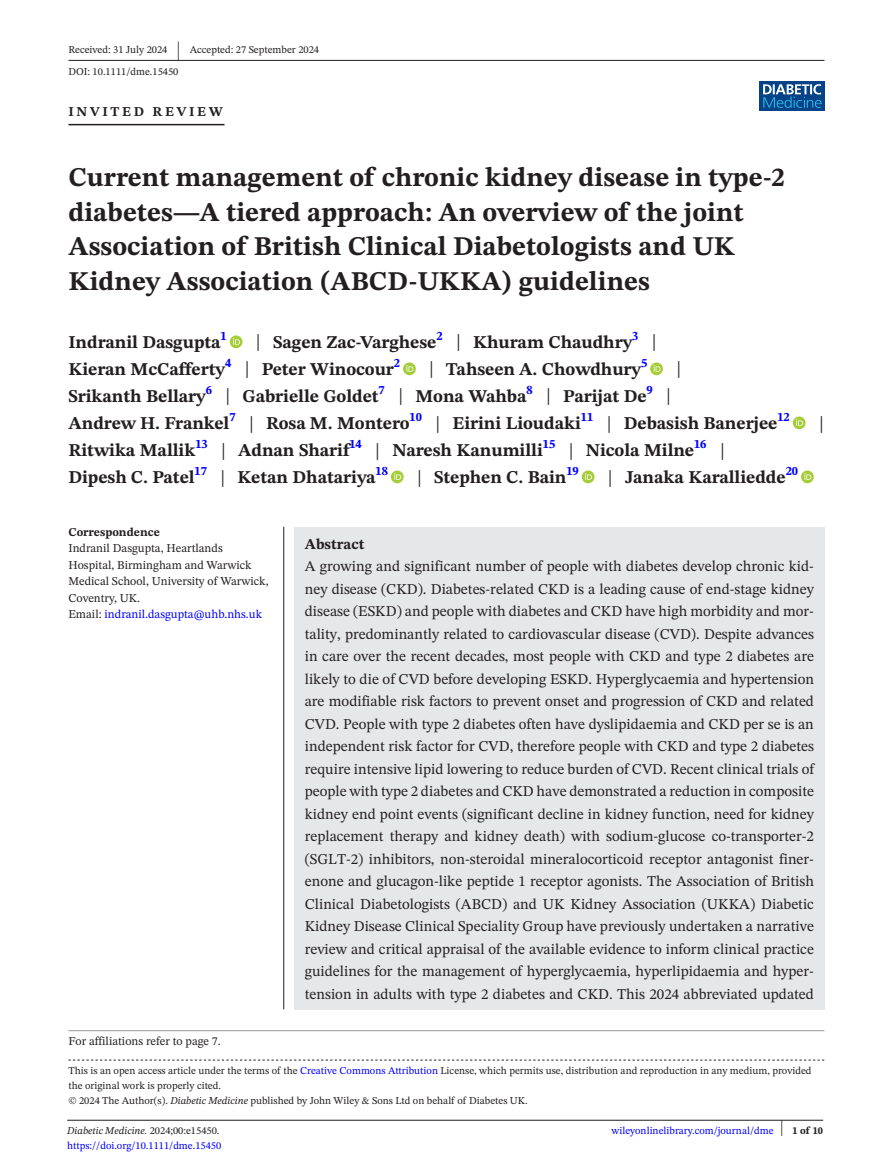
<style>
.page{position:relative;width:893px;height:1174px;background:#fff}
.page>*{position:absolute;margin:0;border:0;box-sizing:border-box;transform-origin:0 0}
.t1{font:700 27px/34.5px "STIX Two Text";color:#231f20}
.t2{font:25.65px "STIX Two Text";color:#231f20;scale:.49 1}
.t3{font:700 18px/27px "STIX Two Text";letter-spacing:-.005em;color:#231f20}
.t4{font:15px/22.5px "STIX Two Text";color:#231f20;text-align:justify}
.t5{font:700 15px "STIX Two Text";color:#231f20}
.t6{font:700 13.5px "STIX Two Text";letter-spacing:.2em;color:#231f20}
.t7{font:700 12.6px "STIX Two Text";color:#00f}
.t8{font:12px/16.5px "STIX Two Text";color:#231f20}
.t9{font:700 12px "STIX Two Text";color:#231f20}
.t10{font:10.5px/15px "STIX Two Text";color:#231f20}
.t11{font:10.5px "STIX Two Text";color:#00f}
.t12{font:italic 10.5px "STIX Two Text";color:#231f20}
.t13{font:700 10.5px "STIX Two Text";color:#231f20}
.s1{font-weight:400;font-size:23.4px}
.s2{font-weight:400;font-size:23.4px;color:#231f20}
.s3{color:#00f}
.s4{font-style:italic}
.s5{font-style:normal}
.s6{font-weight:400;font-size:22.2px}
</style>
<div class="page">
<hr style="left:67px;top:1119px;width:756px;height:1px;background:#231f20">
<div style="left:759px;top:81px;width:65px;height:30px;background:#054286"></div>
<svg style="left:763px;top:84px;width:59px;height:24px"></svg>
<hr style="left:68px;top:60px;width:756px;height:1px;background:#231f20">
<hr style="left:68px;top:124px;width:156px;height:1px;background:#231f20">
<svg style="left:230px;top:335px;width:13px;height:13px"></svg>
<svg style="left:233px;top:338px;width:7px;height:7px"></svg>
<svg style="left:403px;top:362px;width:13px;height:13px"></svg>
<svg style="left:406px;top:365px;width:7px;height:7px"></svg>
<svg style="left:650px;top:362px;width:13px;height:13px"></svg>
<svg style="left:654px;top:365px;width:6px;height:7px"></svg>
<svg style="left:793px;top:416px;width:12px;height:13px"></svg>
<svg style="left:796px;top:419px;width:7px;height:7px"></svg>
<svg style="left:391px;top:470px;width:13px;height:13px"></svg>
<svg style="left:394px;top:473px;width:7px;height:7px"></svg>
<div style="left:582px;top:470px;width:12px;height:13px;background:#a5cd39;border-radius:50%"></div>
<svg style="left:585px;top:473px;width:7px;height:7px"></svg>
<svg style="left:801px;top:470px;width:13px;height:13px"></svg>
<svg style="left:804px;top:473px;width:7px;height:7px"></svg>
<svg style="left:68px;top:1059px;width:756px;height:1px"></svg>
<hr style="left:68px;top:1030px;width:756px;height:1px;background:#939598">
<div style="left:294px;top:527px;width:530px;height:482px;background:#e6e7e9"></div>
<hr style="left:283px;top:527px;width:1px;height:482px;background:#231f20">
<p class="t10" style="left:68px;top:42px;width:101px">Received: 31 July 2024</p>
<h2 class="t2" style="left:177px;top:32px;width:8px">|</h2>
<p class="t10" style="left:190px;top:42px;width:131px">Accepted: 27 September 2024</p>
<p class="t10" style="left:68px;top:64px;width:112px">DOI: 10.1111/dme.15450</p>
<p class="t6" style="left:68px;top:101px;width:156px">INVITED REVIEW</p>
<h1 class="t1" style="left:68px;top:161px;width:718px">Current management of chronic kidney disease in type-2 diabetes—A tiered approach: An overview of the joint Association of British Clinical Diabetologists and UK Kidney Association (ABCD-UKKA) guidelines</h1>
<p class="t3" style="left:68px;top:329px;width:711px">Indranil Dasgupta<sup>1</sup> <span class="s1">|</span> Sagen Zac-Varghese<sup>2</sup> <span class="s1">|</span> Khuram Chaudhry<sup>3</sup> <span class="s1">|<br></span>Kieran McCafferty<sup>4</sup> <span class="s1">|</span> Peter Winocour<sup>2</sup> <span class="s1">|</span> Tahseen A. Chowdhury<sup>5</sup> <span class="s1">|<br></span>Srikanth Bellary<sup>6</sup> <span class="s1">|</span> Gabrielle Goldet<sup>7</sup> <span class="s1">|</span> Mona Wahba<sup>8</sup> <span class="s1">|</span> Parijat De<sup>9</sup> <span class="s1">|<br></span>Andrew H. Frankel<sup>7</sup> <span class="s1">|</span> Rosa M. Montero<sup>10</sup> <span class="s1">|</span> Eirini Lioudaki<sup>11</sup> <span class="s1">|</span> Debasish Banerjee</p>
<p class="t7" style="left:777px;top:408px;width:48px">12 <span class="s2">|</span></p>
<p class="t3" style="left:68px;top:437px;width:627px">Ritwika Mallik<sup>13</sup> <span class="s1">|</span> Adnan Sharif<sup>14</sup> <span class="s1">|</span> Naresh Kanumilli<sup>15</sup> <span class="s1">|</span> Nicola Milne</p>
<p class="t7" style="left:694px;top:435px;width:32px">16 <span class="s2">|</span></p>
<p class="t3" style="left:68px;top:464px;width:719px">Dipesh C. Patel<sup>17</sup> <span class="s1">|</span> Ketan Dhatariya<sup>18</sup> <span class="s1">|</span> Stephen C. Bain<sup>19</sup> <span class="s1">|</span> Janaka Karalliedde</p>
<p class="t7" style="left:786px;top:462px;width:14px">20</p>
<p class="t9" style="left:68px;top:523px;width:93px">Correspondence</p>
<p class="t8" style="left:68px;top:540px;width:202px">Indranil Dasgupta, Heartlands<br>Hospital, Birmingham and Warwick<br>Medical School, University of Warwick,<br>Coventry, UK.<br>Email: <span class="s3">indranil.dasgupta@uhb.nhs.uk</span></p>
<p class="t8" style="left:68px;top:1032px;width:154px">For affiliations refer to page 7.</p>
<p class="t5" style="left:305px;top:533px;width:61px">Abstract</p>
<p class="t4" style="left:305px;top:555px;width:511px">A growing and significant number of people with diabetes develop chronic kid&shy;ney disease (CKD). Diabetes-related CKD is a leading cause of end-stage kidney disease (ESKD) and people with diabetes and CKD have high morbidity and mor&shy;tality, predominantly related to cardiovascular disease (CVD). Despite advances in care over the recent decades, most people with CKD and type 2 diabetes are likely to die of CVD before developing ESKD. Hyperglycaemia and hypertension are modifiable risk factors to prevent onset and progression of CKD and related CVD. People with type 2 diabetes often have dyslipidaemia and CKD per se is an independent risk factor for CVD, therefore people with CKD and type 2 diabetes require intensive lipid lowering to reduce burden of CVD. Recent clinical trials of people with type 2 diabetes and CKD have demonstrated a reduction in composite kidney end point events (significant decline in kidney function, need for kidney replacement therapy and kidney death) with sodium-glucose co-transporter-2 (SGLT-2) inhibitors, non-steroidal mineralocorticoid receptor antagonist finer&shy;enone and glucagon-like peptide 1 receptor agonists. The Association of British Clinical Diabetologists (ABCD) and UK Kidney Association (UKKA) Diabetic Kidney Disease Clinical Speciality Group have previously undertaken a narrative review and critical appraisal of the available evidence to inform clinical practice guidelines for the management of hyperglycaemia, hyperlipidaemia and hyper&shy;tension in adults with type 2 diabetes and CKD. This 2024 abbreviated updated</p>
<p class="t10" style="left:68px;top:1063px;width:745px">This is an open access article under the terms of the <span class="s3">Creative Commons Attribution</span> License, which permits use, distribution and reproduction in any medium, provided the original work is properly cited.<br>© 2024 The Author(s). <span class="s4">Diabetic Medicine</span> published by John Wiley &amp; Sons Ltd on behalf of Diabetes UK.</p>
<p class="t12" style="left:67px;top:1123px;width:154px">Diabetic Medicine. <span class="s5">2024;00:e15450.</span></p>
<p class="t13" style="left:780px;top:1123px;width:45px"><span class="s6">|</span> 1 of 10</p>
<p class="t11" style="left:67px;top:1138px;width:156px">https://doi.org/10.1111/dme.15450</p>
<p class="t11" style="left:611px;top:1123px;width:164px">wileyonlinelibrary.com/journal/dme</p>
</div>
